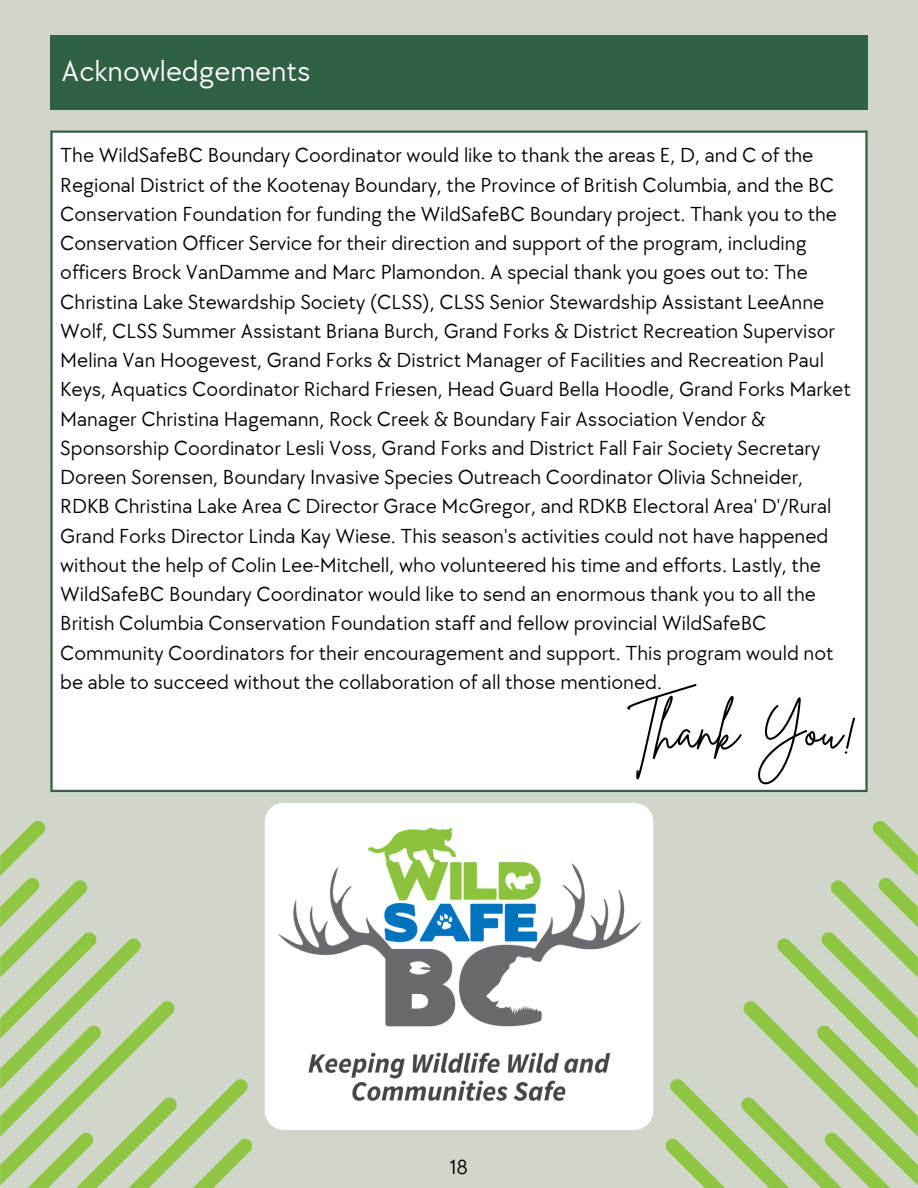
<style>
.page{position:relative;width:918px;height:1188px;background:#d0d6ca}
.page>*{position:absolute;margin:0;border:0;box-sizing:border-box;transform-origin:0 0}
.t1{font:53.4px "Brittany Signature";color:#000}
.t2{font:30px "TT Chocolates";color:#fff}
.t3{font:21px/29.2px "TT Chocolates";color:#000}
</style>
<div class="page">
<img style="left:265px;top:803px;width:388px;height:327px">
<div style="left:51px;top:131px;width:816px;height:660px;background:#fff"></div>
<hr style="left:50px;top:133px;width:3px;height:657px;background:#306145">
<hr style="left:865px;top:133px;width:3px;height:657px;background:#306145">
<hr style="left:50px;top:131px;width:818px;height:2px;background:#306145">
<hr style="left:50px;top:790px;width:818px;height:2px;background:#306145">
<svg style="left:666px;top:821px;width:252px;height:367px"></svg>
<svg style="left:0;top:821px;width:252px;height:367px"></svg>
<div style="left:50px;top:35px;width:818px;height:75px;background:#306145"></div>
<h2 class="t2" style="left:62px;top:54px;width:250px">Acknowledgements</h2>
<p class="t3" style="left:60px;top:141px;width:792px">The WildSafeBC Boundary Coordinator would like to thank the areas E, D, and C of the Regional District of the Kootenay Boundary, the Province of British Columbia, and the BC Conservation Foundation for funding the WildSafeBC Boundary project. Thank you to the Conservation Officer Service for their direction and support of the program, including officers Brock VanDamme and Marc Plamondon. A special thank you goes out to: The Christina Lake Stewardship Society (CLSS), CLSS Senior Stewardship Assistant LeeAnne Wolf, CLSS Summer Assistant Briana Burch, Grand Forks &amp; District Recreation Supervisor Melina Van Hoogevest, Grand Forks &amp; District Manager of Facilities and Recreation Paul Keys, Aquatics Coordinator Richard Friesen, Head Guard Bella Hoodle, Grand Forks Market Manager Christina Hagemann, Rock Creek &amp; Boundary Fair Association Vendor &amp; Sponsorship Coordinator Lesli Voss, Grand Forks and District Fall Fair Society Secretary Doreen Sorensen, Boundary Invasive Species Outreach Coordinator Olivia Schneider, RDKB Christina Lake Area C Director Grace McGregor, and RDKB Electoral Area' D'/Rural Grand Forks Director Linda Kay Wiese. This season's activities could not have happened without the help of Colin Lee-Mitchell, who volunteered his time and efforts. Lastly, the WildSafeBC Boundary Coordinator would like to send an enormous thank you to all the British Columbia Conservation Foundation staff and fellow provincial WildSafeBC Community Coordinators for their encouragement and support. This program would not be able to succeed without the collaboration of all those mentioned.</p>
<h1 class="t1" style="left:627px;top:696px;width:232px">Tnk You!</h1>
<p class="t1" style="left:656px;top:696px;width:44px">ha</p>
<p class="t3" style="left:450px;top:1153px;width:20px">18</p>
</div>
